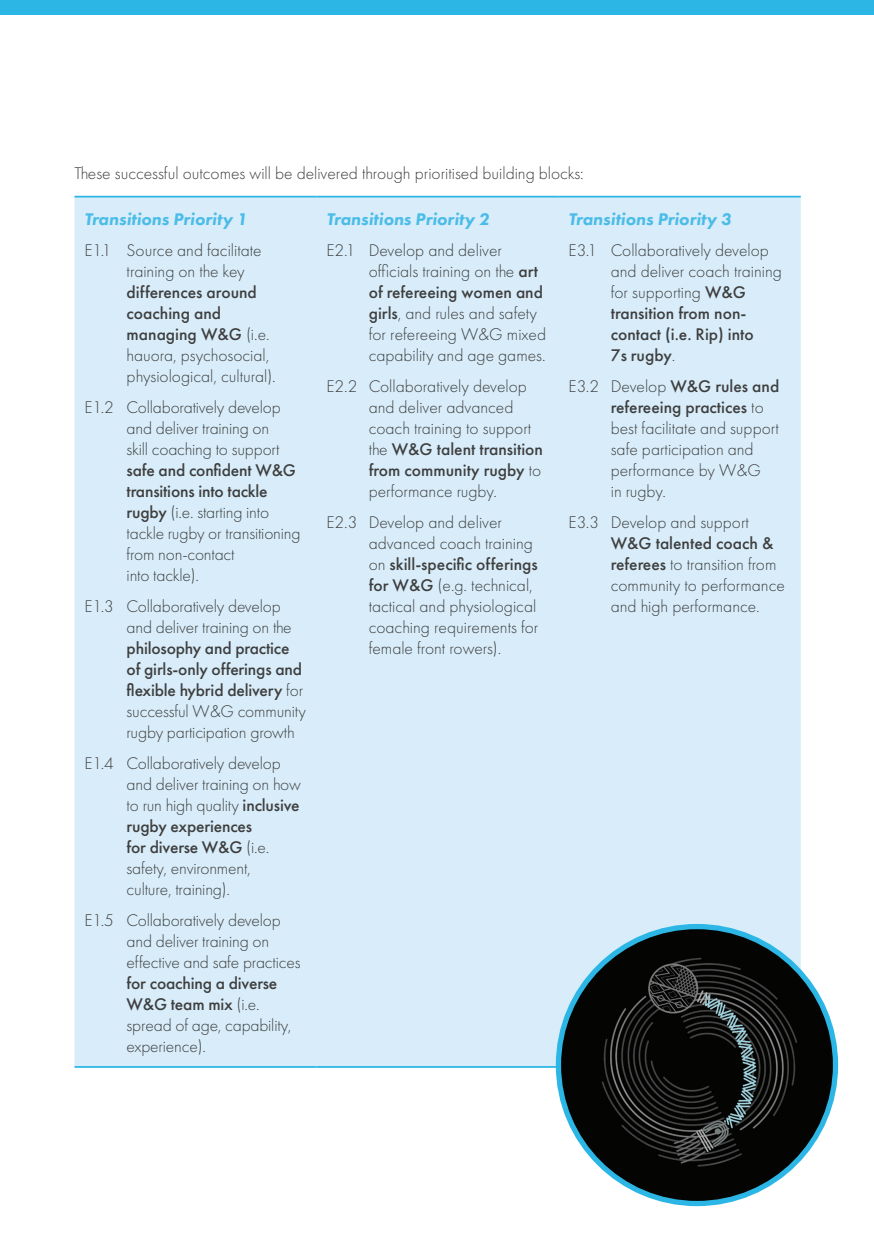
<style>
.page{position:relative;width:874px;height:1241px;background:#fff}
.page>*{position:absolute;margin:0;border:0;box-sizing:border-box;transform-origin:0 0}
.TABLE_BODY{font:300 17.5px/21px "Futura PT";color:#3e3e3f}
.BODY_COPY{font:300 17.5px "Futura PT";color:#3e3e3f}
.TABLE_BODY-2{font:italic 800 17.5px "Futura PT";color:#4bbce8}
.TABLE_HEADING{font:italic 800 17.5px "Futura PT";color:#4bbce8}
.s1{font-weight:500}
</style>
<div class="page">
<div style="left:74px;top:197px;width:726px;height:868px;background:#d8edf9"></div>
<hr style="left:74px;top:196px;width:242px;height:1px;background:#2bb6e6">
<hr style="left:74px;top:1065px;width:242px;height:2px;background:#2bb6e6">
<hr style="left:316px;top:196px;width:242px;height:1px;background:#2bb6e6">
<hr style="left:316px;top:1065px;width:242px;height:2px;background:#2bb6e6">
<hr style="left:558px;top:196px;width:242px;height:1px;background:#2bb6e6">
<img style="left:558px;top:926px;width:277px;height:277px;border-radius:138px">
<div style="left:0;top:0;width:873px;height:15px;background:#2bb6e6"></div>
<p class="BODY_COPY" style="left:74px;top:163px;width:510px">These successful outcomes will be delivered through prioritised building blocks:</p>
<p class="TABLE_HEADING" style="left:84px;top:208px;width:164px">Transitions Priority 1</p>
<p class="TABLE_BODY" style="left:126px;top:239px;width:151px;text-indent:-42px">E1.1 Source and facilitate training on the key <span class="s1">differences around coaching and managing W&amp;G</span> (i.e. hauora, psychosocial, physiological, cultural).</p>
<p class="TABLE_BODY" style="left:126px;top:396px;width:175px;text-indent:-42px">E1.2 Collaboratively develop and deliver training on<br>skill coaching to support <span class="s1">safe and confident W&amp;G transitions into tackle rugby</span> (i.e. starting into tackle rugby or transitioning from non-contact<br>into tackle).</p>
<p class="TABLE_BODY" style="left:126px;top:595px;width:181px;text-indent:-42px">E1.3 Collaboratively develop and deliver training on the <span class="s1">philosophy and practice of girls-only offerings and flexible hybrid delivery</span> for successful W&amp;G community rugby participation growth</p>
<p class="TABLE_BODY" style="left:126px;top:752px;width:176px;text-indent:-42px">E1.4 Collaboratively develop and deliver training on how to run high quality <span class="s1">inclusive rugby experiences<br>for diverse W&amp;G</span> (i.e. safety, environment,<br>culture, training).</p>
<p class="TABLE_BODY" style="left:126px;top:909px;width:175px;text-indent:-42px">E1.5 Collaboratively develop and deliver training on effective and safe practices <span class="s1">for coaching a diverse<br>W&amp;G team mix</span> (i.e. spread of age, capability, experience).</p>
<p class="TABLE_BODY-2" style="left:326px;top:208px;width:164px">Transitions Priority 2</p>
<p class="TABLE_BODY" style="left:368px;top:239px;width:179px;text-indent:-42px">E2.1 Develop and deliver officials training on the <span class="s1">art of refereeing women and girls</span>, and rules and safety for refereeing W&amp;G mixed capability and age games.</p>
<p class="TABLE_BODY" style="left:368px;top:375px;width:176px;text-indent:-42px">E2.2 Collaboratively develop and deliver advanced coach training to support the <span class="s1">W&amp;G talent transition from community rugby</span> to performance rugby.</p>
<p class="TABLE_BODY" style="left:368px;top:511px;width:171px;text-indent:-42px">E2.3 Develop and deliver advanced coach training on <span class="s1">skill-specific offerings for W&amp;G</span> (e.g. technical, tactical and physiological coaching requirements for female front rowers).</p>
<p class="TABLE_BODY-2" style="left:568px;top:208px;width:164px">Transitions Priority 3</p>
<p class="TABLE_BODY" style="left:610px;top:239px;width:172px;text-indent:-42px">E3.1 Collaboratively develop and deliver coach training for supporting <span class="s1">W&amp;G transition from non&shy;contact (i.e. Rip) into<br>7s rugby</span>.</p>
<p class="TABLE_BODY" style="left:610px;top:375px;width:170px;text-indent:-42px">E3.2 Develop <span class="s1">W&amp;G rules and refereeing practices</span> to best facilitate and support safe participation and performance by W&amp;G<br>in rugby.</p>
<p class="TABLE_BODY" style="left:610px;top:511px;width:175px;text-indent:-42px">E3.3 Develop and support<br><span class="s1">W&amp;G talented coach &amp; referees</span> to transition from community to performance and high performance.</p>
</div>
